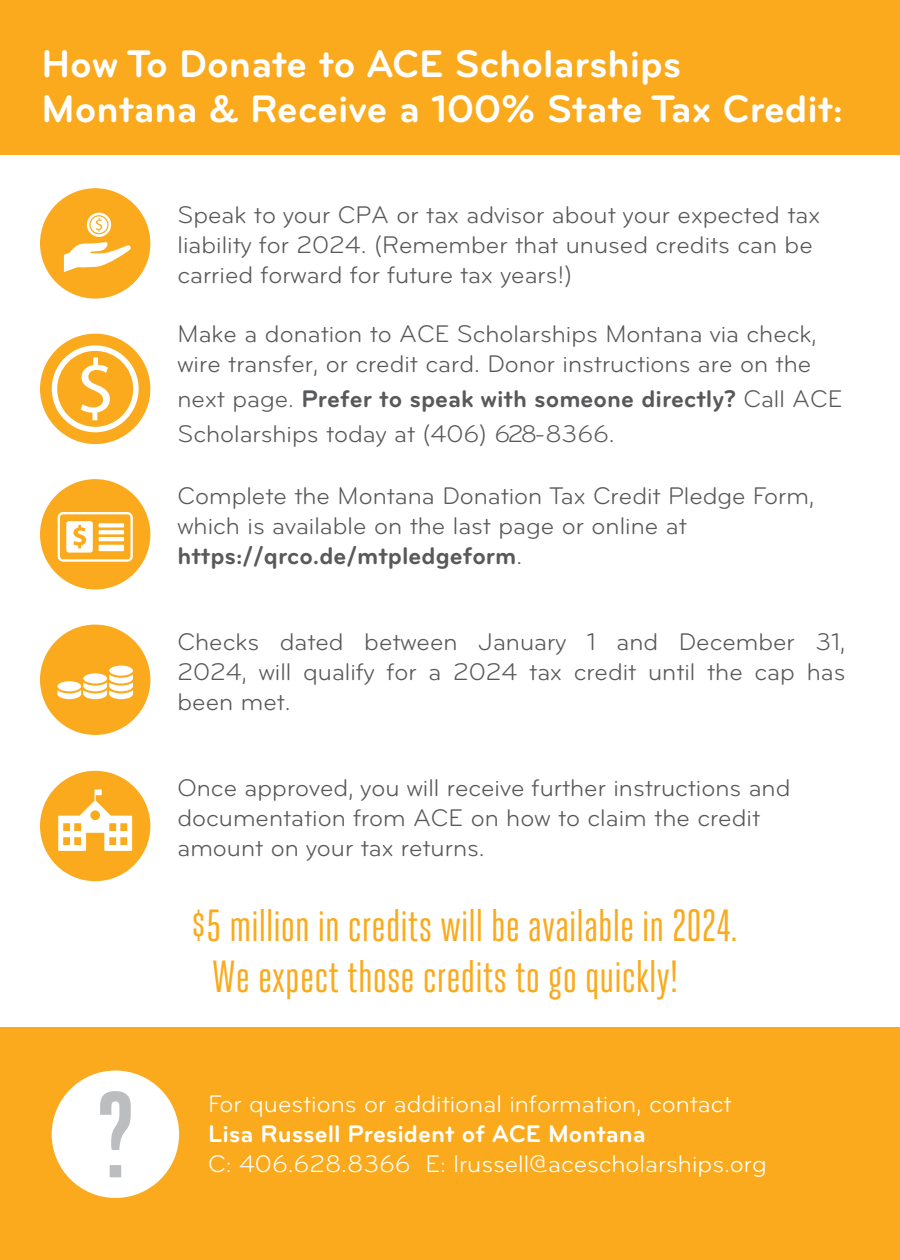
<style>
.page{position:relative;width:900px;height:1260px;background:#fff}
.page>*{position:absolute;margin:0;border:0;box-sizing:border-box;transform-origin:0 0}
.t1{font:45px "Heroic Condensed";color:#faaa1c}
.t2{font:700 40px/45px "Bryant";color:#fff}
.t3{font:25px/30px "Bryant";color:#58595b}
.t4{font:25px "Bryant";color:#fff}
.t5{font:700 25px "Bryant";color:#fff}
.s1{font-weight:700}
</style>
<div class="page">
<div style="left:0;top:1027px;width:900px;height:233px;background:#faaa1c"></div>
<div style="left:52px;top:1071px;width:127px;height:127px;background:#fff;border-radius:50%"></div>
<svg style="left:100px;top:1091px;width:31px;height:86px"></svg>
<div style="left:0;top:0;width:900px;height:155px;background:#faaa1c"></div>
<div style="left:40px;top:188px;width:110px;height:111px;background:#faaa1c;border-radius:50%"></div>
<svg style="left:64px;top:213px;width:67px;height:59px"></svg>
<div style="left:40px;top:771px;width:110px;height:110px;background:#faaa1c;border-radius:50%"></div>
<svg style="left:58px;top:789px;width:74px;height:62px"></svg>
<div style="left:40px;top:479px;width:110px;height:111px;background:#faaa1c;border-radius:50%"></div>
<svg style="left:99px;top:523px;width:25px;height:4px"></svg>
<svg style="left:99px;top:530px;width:25px;height:4px"></svg>
<hr style="left:99px;top:537px;width:25px;height:4px;background:#fff">
<div style="left:99px;top:545px;width:25px;height:6px;background:#fff"></div>
<svg style="left:66px;top:521px;width:27px;height:32px"></svg>
<div style="left:58px;top:512px;width:75px;height:50px;border:2px solid #fff;border-radius:4px"></div>
<div style="left:40px;top:625px;width:110px;height:110px;background:#faaa1c;border-radius:50%"></div>
<svg style="left:57px;top:666px;width:76px;height:33px"></svg>
<svg style="left:40px;top:334px;width:110px;height:110px"></svg>
<h2 class="t2" style="left:42px;top:41px;width:803px">How To Donate to ACE Scholarships<br>Montana &amp; Receive a 100% State Tax Credit:</h2>
<p class="t3" style="left:178px;top:200px;width:644px">Speak to your CPA or tax advisor about your expected tax liability for 2024. (Remember that unused credits can be carried forward for future tax years!)</p>
<p class="t3" style="left:178px;top:319px;width:641px">Make a donation to ACE Scholarships Montana via check, wire transfer, or credit card. Donor instructions are on the</p>
<p class="t3" style="left:178px;top:381px;width:666px;line-height:35px">next page. <span class="s1">Prefer to speak with someone directly?</span> Call ACE<br>Scholarships today at (406) 628-8366.</p>
<p class="t3" style="left:178px;top:481px;width:638px">Complete the Montana Donation Tax Credit Pledge Form, which is available on the last page or online at <span class="s1">https://qrco.de/mtpledgeform</span>.</p>
<p class="t3" style="left:178px;top:627px;width:669px;text-align:justify">Checks dated between January 1 and December 31, 2024, will qualify for a 2024 tax credit until the cap has been met.</p>
<p class="t3" style="left:178px;top:773px;width:614px">Once approved, you will receive further instructions and documentation from ACE on how to claim the credit amount on your tax returns.</p>
<h1 class="t1" style="left:191px;top:901px;width:548px">$5 million in credits will be available in 2024.</h1>
<h1 class="t1" style="left:212px;top:953px;width:468px">We expect those credits to go quickly!</h1>
<p class="t4" style="left:208px;top:1089px;width:525px">For questions or additional information, contact</p>
<p class="t5" style="left:208px;top:1119px;width:439px">Lisa Russell President of ACE Montana</p>
<p class="t4" style="left:208px;top:1149px;width:560px">C: 406.628.8366 E: lrussell@acescholarships.org</p>
</div>
